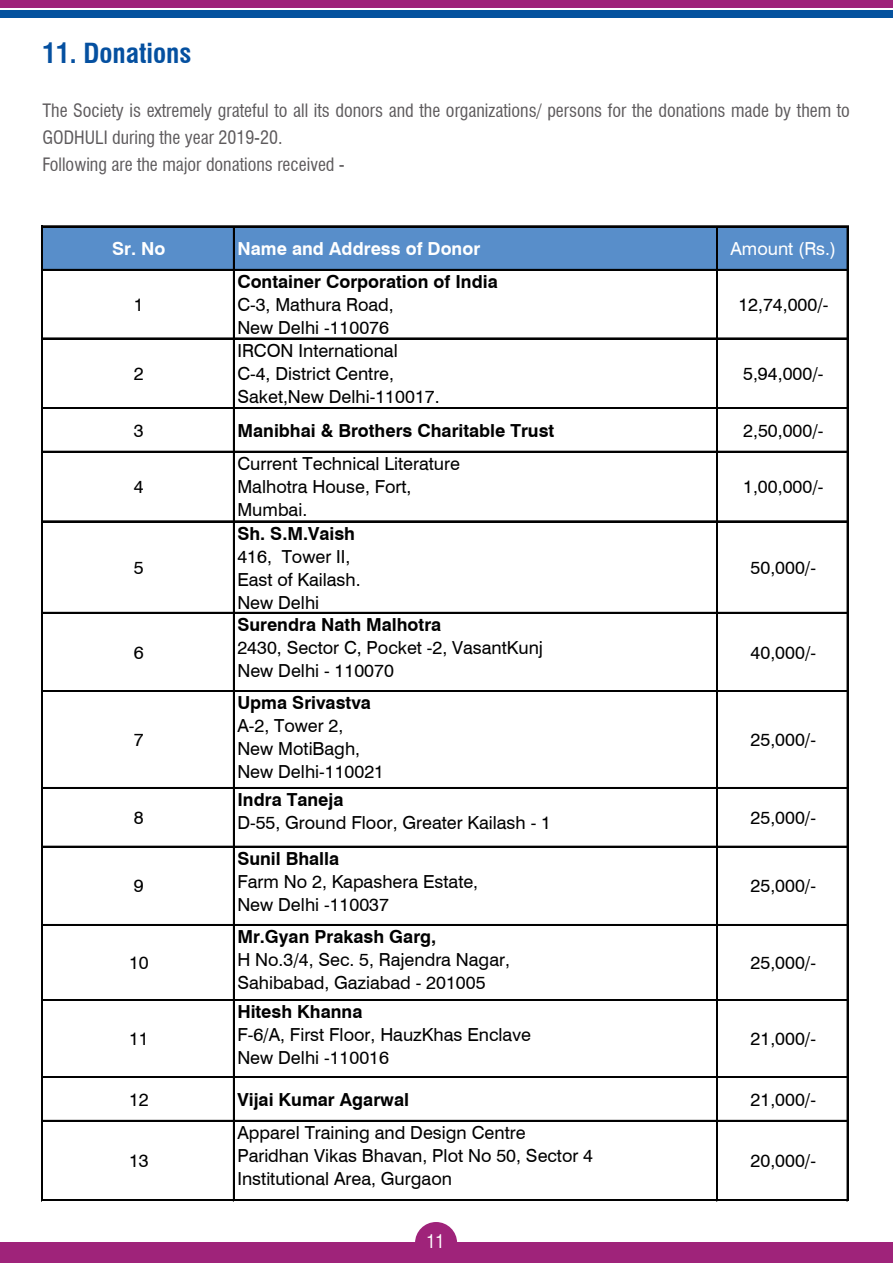
<style>
.page{position:relative;width:893px;height:1263px;background:#fff}
.page>*{position:absolute;margin:0;border:0;box-sizing:border-box;transform-origin:0 0}
.t1{font:700 condensed 27px "Swiss 721 BT";color:#0550a0}
.t2{font:18px/23.1px "Swiss 721 BT";color:#010101}
.t3{font:700 18px "Swiss 721 BT";color:#010101}
.t4{font:condensed 18px/27px "Swiss 721 BT";color:#5d5a5c}
.t5{font:700 18px "Swiss 721 BT";color:#fff}
.t6{font:18px "Swiss 721 BT";color:#fff}
.t7{font:condensed 18px "Swiss 721 BT";color:#fff}
</style>
<div class="page">
<div style="left:43px;top:227px;width:805px;height:43px;background:#588eca"></div>
<hr style="left:41px;top:226px;width:2px;height:975px;background:#010101">
<hr style="left:233px;top:227px;width:2px;height:974px;background:#010101">
<hr style="left:716px;top:227px;width:1px;height:974px;background:#010101">
<hr style="left:717px;top:227px;width:1px;height:974px;background:#010101">
<hr style="left:847px;top:227px;width:1px;height:974px;background:#010101">
<hr style="left:43px;top:226px;width:805px;height:1px;background:#010101">
<hr style="left:43px;top:269px;width:805px;height:2px;background:#010101">
<hr style="left:43px;top:338px;width:805px;height:1px;background:#010101">
<hr style="left:43px;top:407px;width:805px;height:1px;background:#010101">
<hr style="left:43px;top:408px;width:805px;height:1px;background:#010101">
<hr style="left:43px;top:451px;width:805px;height:2px;background:#010101">
<hr style="left:43px;top:521px;width:805px;height:1px;background:#010101">
<hr style="left:43px;top:612px;width:805px;height:2px;background:#010101">
<hr style="left:43px;top:690px;width:805px;height:1px;background:#010101">
<hr style="left:43px;top:691px;width:805px;height:1px;background:#010101">
<hr style="left:43px;top:787px;width:805px;height:2px;background:#010101">
<hr style="left:43px;top:846px;width:805px;height:1px;background:#010101">
<hr style="left:43px;top:924px;width:805px;height:2px;background:#010101">
<hr style="left:43px;top:999px;width:805px;height:2px;background:#010101">
<hr style="left:43px;top:1076px;width:805px;height:1px;background:#010101">
<hr style="left:43px;top:1077px;width:805px;height:1px;background:#010101">
<hr style="left:43px;top:1120px;width:805px;height:2px;background:#010101">
<hr style="left:43px;top:1199px;width:805px;height:1px;background:#010101">
<hr style="left:43px;top:1200px;width:805px;height:1px;background:#010101">
<div style="left:0;top:0;width:893px;height:8px;background:#9f237a"></div>
<div style="left:0;top:10px;width:893px;height:8px;background:#05529e"></div>
<div style="left:0;top:1242px;width:893px;height:21px;background:#9f237a"></div>
<svg style="left:415px;top:1222px;width:42px;height:20px"></svg>
<h1 class="t1" style="left:43px;top:37px;width:151px">11. Donations</h1>
<p class="t4" style="left:43px;top:97px;width:809px">The Society is extremely grateful to all its donors and the organizations/ persons for the donations made by them to<br>GODHULI during the year 2019-20.<br>Following are the major donations received -</p>
<p class="t5" style="left:112px;top:237px;width:55px">Sr. No</p>
<p class="t5" style="left:238px;top:237px;width:244px">Name and Address of Donor</p>
<p class="t6" style="left:730px;top:237px;width:107px">Amount (Rs.)</p>
<p class="t2" style="left:134px;top:293px;width:11px">1</p>
<p class="t3" style="left:237px;top:271px;width:262px">Container Corporation of India</p>
<p class="t2" style="left:237px;top:293px;width:158px">C-3, Mathura Road,<br>New Delhi -110076</p>
<p class="t2" style="left:738px;top:293px;width:92px">12,74,000/-</p>
<p class="t2" style="left:134px;top:362px;width:11px">2</p>
<p class="t2" style="left:237px;top:339px;width:204px">IRCON International<br>C-4, District Centre,<br>Saket,New Delhi-110017.</p>
<p class="t2" style="left:743px;top:362px;width:82px">5,94,000/-</p>
<p class="t2" style="left:134px;top:418px;width:11px">3</p>
<p class="t3" style="left:238px;top:419px;width:318px">Manibhai &amp; Brothers Charitable Trust</p>
<p class="t2" style="left:743px;top:418px;width:82px">2,50,000/-</p>
<p class="t2" style="left:134px;top:475px;width:11px">4</p>
<p class="t2" style="left:134px;top:556px;width:11px">5</p>
<p class="t2" style="left:134px;top:640px;width:11px">6</p>
<p class="t2" style="left:134px;top:728px;width:11px">7</p>
<p class="t2" style="left:134px;top:806px;width:11px">8</p>
<p class="t2" style="left:134px;top:874px;width:11px">9</p>
<p class="t2" style="left:129px;top:951px;width:21px">10</p>
<p class="t2" style="left:129px;top:1027px;width:21px">11</p>
<p class="t2" style="left:237px;top:452px;width:224px">Current Technical Literature<br>Malhotra House, Fort,<br>Mumbai.</p>
<p class="t2" style="left:743px;top:475px;width:82px">1,00,000/-</p>
<p class="t3" style="left:237px;top:522px;width:119px">Sh. S.M.Vaish</p>
<p class="t2" style="left:237px;top:544px;width:125px">416, Tower II,<br>East of Kailash.<br>New Delhi</p>
<p class="t2" style="left:751px;top:556px;width:67px">50,000/-</p>
<p class="t3" style="left:237px;top:614px;width:205px">Surendra Nath Malhotra</p>
<p class="t2" style="left:237px;top:636px;width:307px">2430, Sector C, Pocket -2, VasantKunj<br>New Delhi - 110070</p>
<p class="t2" style="left:751px;top:640px;width:67px">40,000/-</p>
<p class="t3" style="left:237px;top:692px;width:135px">Upma Srivastva</p>
<p class="t2" style="left:237px;top:714px;width:148px">A-2, Tower 2,<br>New MotiBagh,<br>New Delhi-110021</p>
<p class="t2" style="left:751px;top:728px;width:67px">25,000/-</p>
<p class="t3" style="left:237px;top:789px;width:108px">Indra Taneja</p>
<p class="t2" style="left:237px;top:811px;width:315px">D-55, Ground Floor, Greater Kailash - 1</p>
<p class="t2" style="left:751px;top:806px;width:67px">25,000/-</p>
<p class="t3" style="left:237px;top:847px;width:103px">Sunil Bhalla</p>
<p class="t2" style="left:237px;top:870px;width:242px">Farm No 2, Kapashera Estate,<br>New Delhi -110037</p>
<p class="t2" style="left:751px;top:874px;width:67px">25,000/-</p>
<p class="t3" style="left:237px;top:926px;width:200px">Mr.Gyan Prakash Garg,</p>
<p class="t2" style="left:237px;top:948px;width:274px">H No.3/4, Sec. 5, Rajendra Nagar,<br>Sahibabad, Gaziabad - 201005</p>
<p class="t2" style="left:751px;top:951px;width:67px">25,000/-</p>
<p class="t3" style="left:237px;top:1001px;width:127px">Hitesh Khanna</p>
<p class="t2" style="left:237px;top:1023px;width:295px">F-6/A, First Floor, HauzKhas Enclave<br>New Delhi -110016</p>
<p class="t2" style="left:751px;top:1027px;width:67px">21,000/-</p>
<p class="t2" style="left:129px;top:1088px;width:21px">12</p>
<p class="t3" style="left:238px;top:1088px;width:173px">Vijai Kumar Agarwal</p>
<p class="t2" style="left:751px;top:1088px;width:67px">21,000/-</p>
<p class="t2" style="left:129px;top:1149px;width:21px">13</p>
<p class="t2" style="left:237px;top:1121px;width:357px">Apparel Training and Design Centre<br>Paridhan Vikas Bhavan, Plot No 50, Sector 4<br>Institutional Area, Gurgaon</p>
<p class="t7" style="left:426px;top:1230px;width:19px">11</p>
<p class="t2" style="left:751px;top:1149px;width:67px">20,000/-</p>
</div>
